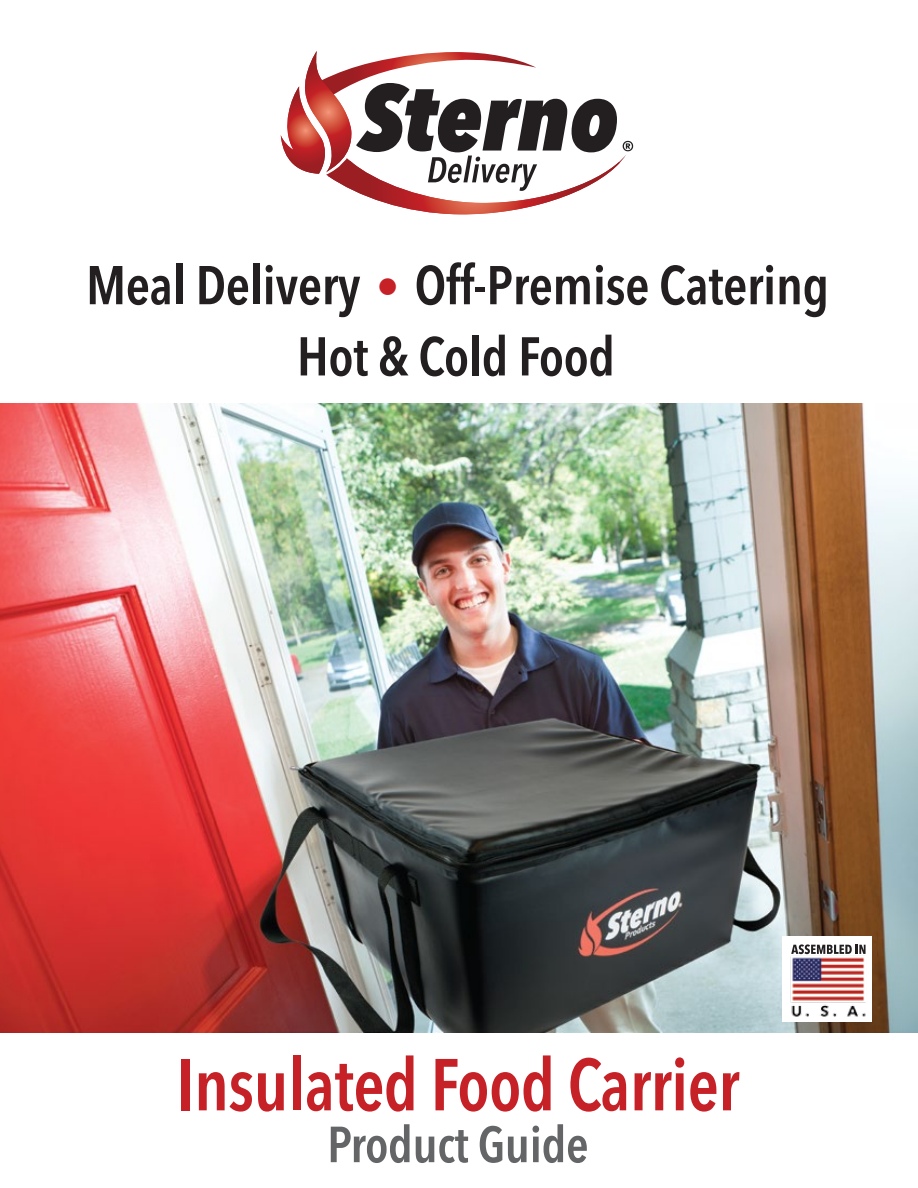
<style>
.page{position:relative;width:918px;height:1188px;background:#fff}
.page>*{position:absolute;margin:0;border:0;box-sizing:border-box;transform-origin:0 0}
.t1{font:600 72.6px "Avenir Next Condensed";letter-spacing:-.01em;color:#c62127;scale:.96 1}
.t2{font:600 54px "Avenir Next Condensed";letter-spacing:-.01em;color:#231f20}
.t3{font:600 50.25px "Avenir Next Condensed";letter-spacing:-.01em;color:#646567}
.s1{font-size:46.5px;color:#c62127}
</style>
<div class="page">
<img style="left:0;top:404px;width:918px;height:629px">
<svg style="left:280px;top:51px;width:353px;height:164px"></svg>
<div style="left:783px;top:936px;width:89px;height:86px;background:#fff"></div>
<img style="left:790px;top:956px;width:76px;height:61px">
<svg style="left:791px;top:944px;width:75px;height:10px"></svg>
<p class="t2" style="left:86px;top:239px;width:745px">Meal Delivery <span class="s1">•</span> Off-Premise Catering</p>
<p class="t2" style="left:297px;top:310px;width:320px">Hot &amp; Cold Food</p>
<h1 class="t1" style="left:176px;top:1022px;width:588px">Insulated Food Carrier</h1>
<p class="t3" style="left:327px;top:1101px;width:263px">Product Guide</p>
</div>
